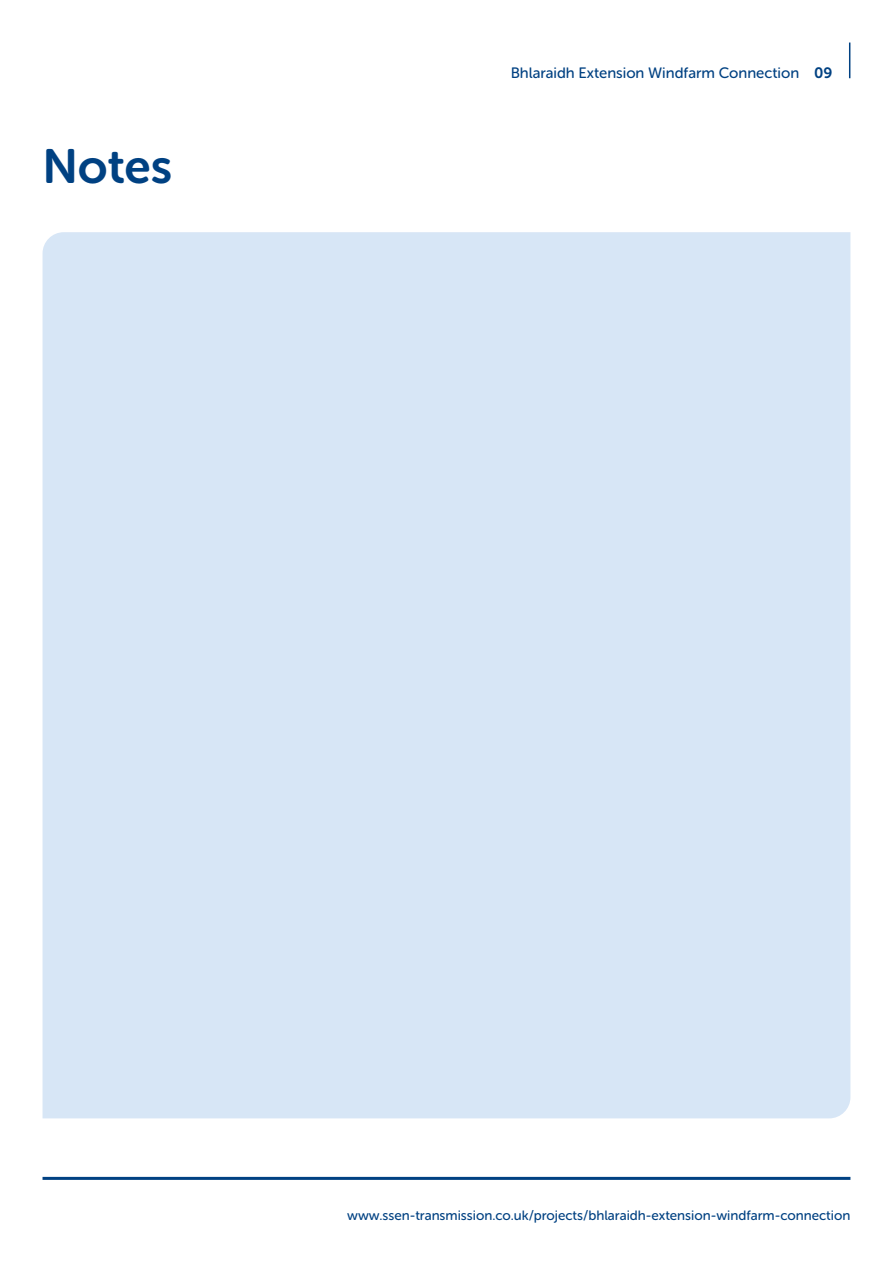
<style>
.page{position:relative;width:893px;height:1263px;background:#fff}
.page>*{position:absolute;margin:0;border:0;box-sizing:border-box;transform-origin:0 0}
.t1{font:48px "Museo Sans Rounded 700";letter-spacing:-.005em;color:#004182}
.t2{font:15px "Museo Sans Rounded 500";color:#004182}
.t3{font:13.5px "Museo Sans Rounded 500";color:#004182}
.s1{font-family:"Museo Sans Rounded 700"}
</style>
<div class="page">
<hr style="left:43px;top:1177px;width:807px;height:3px;background:#004182">
<hr style="left:849px;top:43px;width:1px;height:35px;background:#004182">
<div style="left:43px;top:232px;width:807px;height:886px;background:#d7e6f6"></div>
<h1 class="t1" style="left:43px;top:140px;width:131px">Notes</h1>
<p class="t2" style="left:511px;top:65px;width:323px">Bhlaraidh Extension Windfarm Connection <span class="s1">09</span></p>
<p class="t3" style="left:347px;top:1208px;width:505px">www.ssen-transmission.co.uk/projects/bhlaraidh-extension-windfarm-connection</p>
</div>
